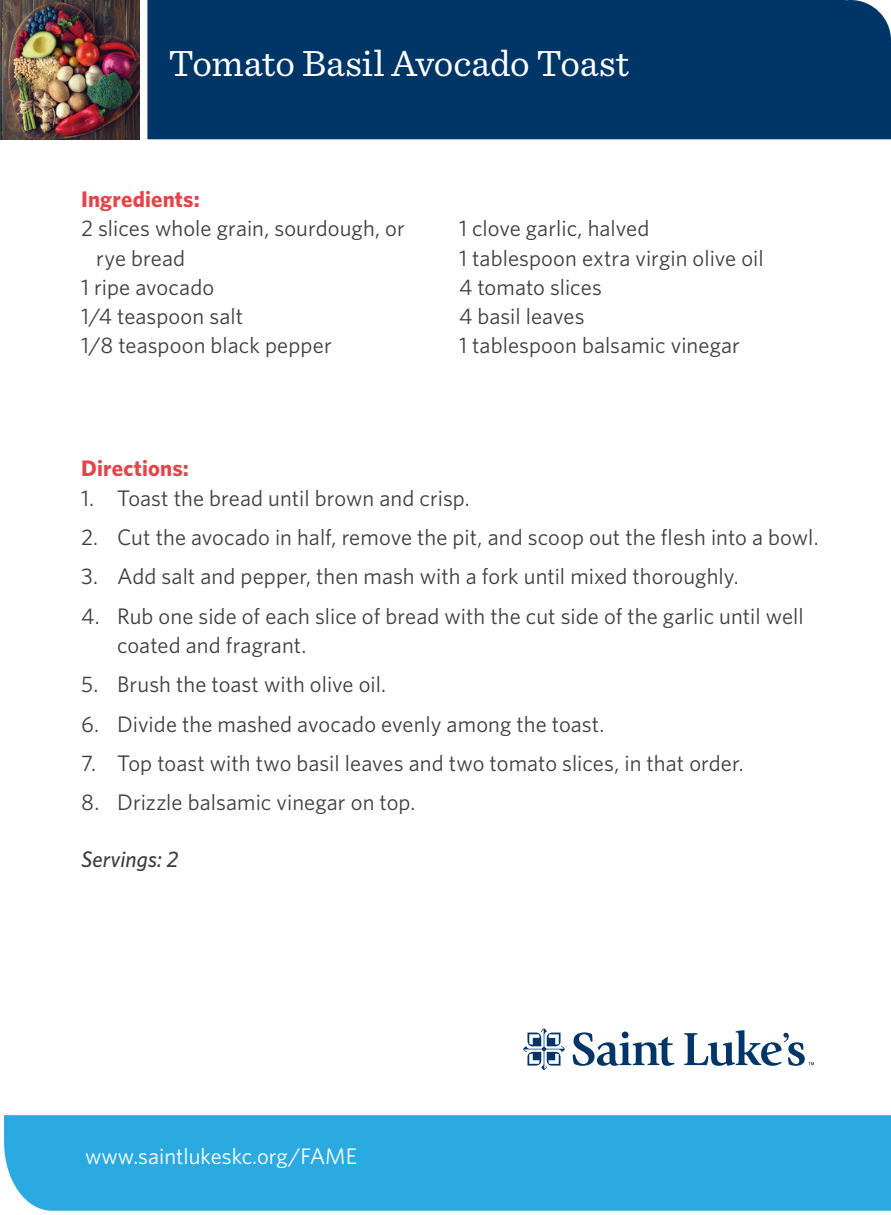
<style>
.page{position:relative;width:891px;height:1215px;background:#fff}
.page>*{position:absolute;margin:0;border:0;box-sizing:border-box;transform-origin:0 0}
.t1{font:38.25px "Sentinel";color:#fff}
.t2{font:22.5px/29.2px "Whitney";letter-spacing:.005em;color:#3e3e3f}
.t3{font:22.5px "Whitney";color:#fff}
.t4{font:700 22.5px "Whitney";letter-spacing:.01em;color:#e4454a}
.t5{font:italic 500 22.5px "Whitney";letter-spacing:.005em;color:#3e3e3f}
</style>
<div class="page">
<img style="left:0;top:0;width:139px;height:139px">
<div style="left:147px;top:0;width:744px;height:139px;background:#003667"></div>
<div style="left:4px;top:1115px;width:887px;height:96px;background:#2baae1"></div>
<svg style="left:573px;top:1032px;width:101px;height:34px"></svg>
<svg style="left:523px;top:1028px;width:42px;height:42px"></svg>
<svg style="left:684px;top:1030px;width:130px;height:36px"></svg>
<h1 class="t1" style="left:168px;top:34px;width:462px">Tomato Basil Avocado Toast</h1>
<p class="t4" style="left:81px;top:184px;width:120px">Ingredients:</p>
<p class="t2" style="left:81px;top:213px;width:325px">2 slices whole grain, sourdough, or</p>
<p class="t2" style="left:96px;top:243px;width:90px">rye bread</p>
<p class="t2" style="left:81px;top:272px;width:135px">1 ripe avocado</p>
<p class="t2" style="left:81px;top:301px;width:164px">1/4 teaspoon salt</p>
<p class="t2" style="left:81px;top:330px;width:252px">1/8 teaspoon black pepper</p>
<p class="t2" style="left:459px;top:213px;width:306px">1 clove garlic, halved<br>1 tablespoon extra virgin olive oil<br>4 tomato slices<br>4 basil leaves<br>1 tablespoon balsamic vinegar</p>
<p class="t4" style="left:81px;top:453px;width:110px">Directions:</p>
<p class="t2" style="left:81px;top:483px;width:390px">1. Toast the bread until brown and crisp.</p>
<p class="t2" style="left:81px;top:522px;width:739px">2. Cut the avocado in half, remove the pit, and scoop out the flesh into a bowl.</p>
<p class="t2" style="left:81px;top:561px;width:659px">3. Add salt and pepper, then mash with a fork until mixed thoroughly.</p>
<p class="t2" style="left:117px;top:601px;width:688px;text-indent:-36px">4. Rub one side of each slice of bread with the cut side of the garlic until well coated and fragrant.</p>
<p class="t2" style="left:81px;top:669px;width:307px">5. Brush the toast with olive oil.</p>
<p class="t2" style="left:81px;top:709px;width:525px">6. Divide the mashed avocado evenly among the toast.</p>
<p class="t2" style="left:81px;top:748px;width:664px">7. Top toast with two basil leaves and two tomato slices, in that order.</p>
<p class="t2" style="left:81px;top:787px;width:336px">8. Drizzle balsamic vinegar on top.</p>
<p class="t5" style="left:81px;top:844px;width:99px">Servings: 2</p>
<p class="t3" style="left:85px;top:1142px;width:274px">www.saintlukeskc.org/FAME</p>
</div>
